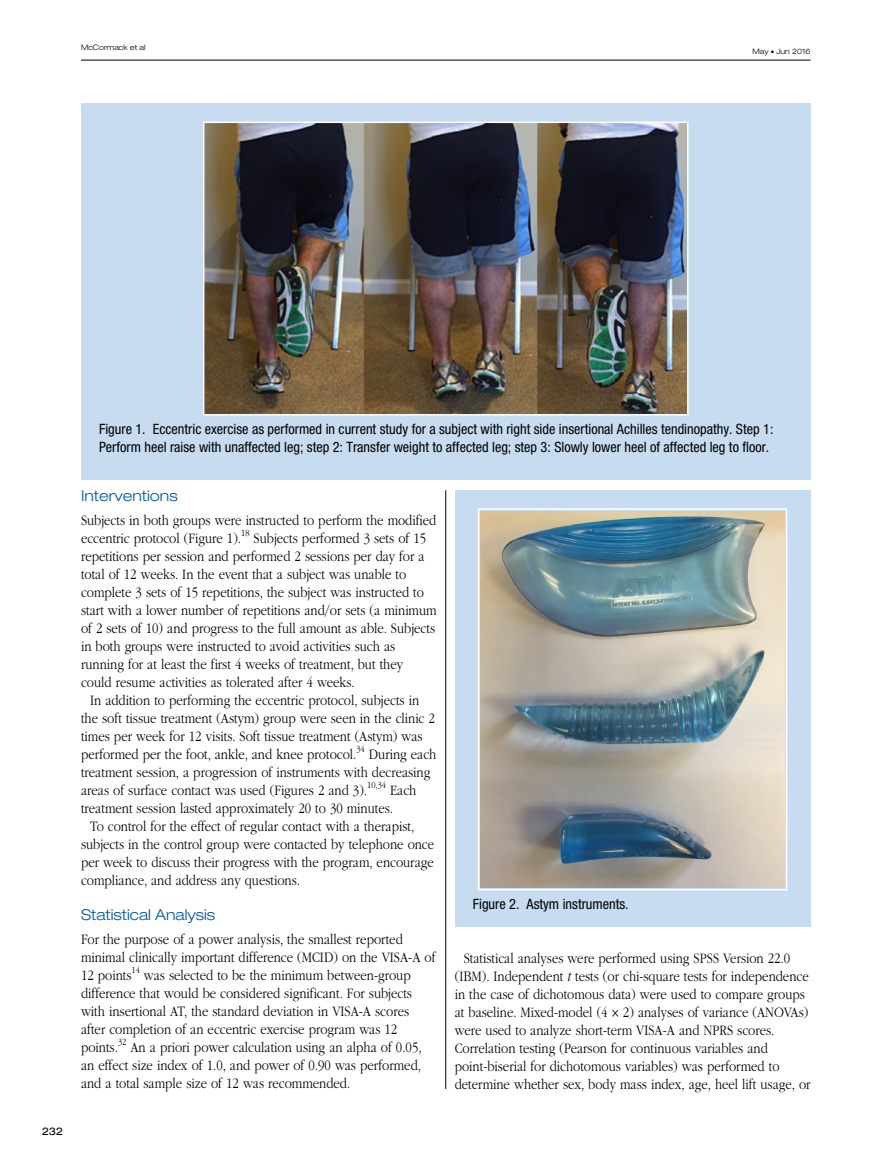
<style>
.page{position:relative;width:878px;height:1175px;background:#fff}
.page>*{position:absolute;margin:0;border:0;box-sizing:border-box;transform-origin:0 0}
.t1{font:300 15px/18px "ITC Garamond Std";color:#000;scale:.85 1}
.t2{font:300 expanded 15px "Helvetica Neue LT Std";color:#0057a8}
.t3{font:condensed 14.25px/18px "Helvetica Neue LT Std";color:#000}
.t4{font:expanded 10.5px "Helvetica Neue LT Std";color:#000}
.t5{font:300 9.75px "ITC Garamond Std";color:#000;scale:.85 1}
.t6{font:300 expanded 7.5px "Helvetica Neue LT Std";color:#000}
.s1{font-style:italic}
</style>
<div class="page">
<hr style="left:81px;top:60px;width:729px;height:1px;background:#000">
<hr style="left:445px;top:490px;width:1px;height:598px;background:#000">
<div style="left:81px;top:104px;width:729px;height:376px;background:#c7dbf1"></div>
<img style="left:206px;top:125px;width:479px;height:287px">
<div style="left:203px;top:122px;width:485px;height:293px;border:2px solid #fff"></div>
<div style="left:454px;top:490px;width:356px;height:436px;background:#c7dbf1"></div>
<img style="left:481px;top:511px;width:303px;height:376px">
<div style="left:478px;top:508px;width:309px;height:382px;border:2px solid #fff"></div>
<p class="t6" style="left:81px;top:43px;width:66px">McCormack et al</p>
<p class="t6" style="left:752px;top:47px;width:59px">May • Jun 2016</p>
<p class="t4" style="left:42px;top:1125px;width:22px">232</p>
<p class="t3" style="left:99px;top:419px;width:675px">Figure 1. Eccentric exercise as performed in current study for a subject with right side insertional Achilles tendinopathy. Step 1:<br>Perform heel raise with unaffected leg; step 2: Transfer weight to affected leg; step 3: Slowly lower heel of affected leg to floor.</p>
<p class="t2" style="left:81px;top:486px;width:98px">Interventions</p>
<p class="t1" style="left:81px;top:511px;width:419px">Subjects in both groups were instructed to perform the modified eccentric protocol (Figure 1).</p>
<p class="t5" style="left:241px;top:528px;width:11px">18</p>
<p class="t1" style="left:81px;top:529px;width:420px;text-indent:173px">Subjects performed 3 sets of 15 repetitions per session and performed 2 sessions per day for a total of 12 weeks. In the event that a subject was unable to complete 3 sets of 15 repetitions, the subject was instructed to start with a lower number of repetitions and/or sets (a minimum of 2 sets of 10) and progress to the full amount as able. Subjects in both groups were instructed to avoid activities such as running for at least the first 4 weeks of treatment, but they could resume activities as tolerated after 4 weeks.</p>
<p class="t1" style="left:81px;top:691px;width:418px;text-indent:9px">In addition to performing the eccentric protocol, subjects in the soft tissue treatment (Astym) group were seen in the clinic 2 times per week for 12 visits. Soft tissue treatment (Astym) was performed per the foot, ankle, and knee protocol.</p>
<p class="t5" style="left:356px;top:744px;width:11px">34</p>
<p class="t1" style="left:81px;top:745px;width:419px;text-indent:288px">During each treatment session, a progression of instruments with decreasing areas of surface contact was used (Figures 2 and 3).</p>
<p class="t5" style="left:367px;top:780px;width:24px">10,34</p>
<p class="t1" style="left:81px;top:781px;width:396px;text-indent:309px">Each treatment session lasted approximately 20 to 30 minutes.</p>
<p class="t1" style="left:81px;top:817px;width:417px;text-indent:9px">To control for the effect of regular contact with a therapist, subjects in the control group were contacted by telephone once per week to discuss their progress with the program, encourage compliance, and address any questions.</p>
<p class="t2" style="left:81px;top:905px;width:136px">Statistical Analysis</p>
<p class="t1" style="left:81px;top:930px;width:418px">For the purpose of a power analysis, the smallest reported minimal clinically important difference (MCID) on the VISA-A of<br>12 points</p>
<p class="t5" style="left:131px;top:964px;width:11px">14</p>
<p class="t1" style="left:81px;top:966px;width:391px;text-indent:63px">was selected to be the minimum between-group difference that would be considered significant. For subjects with insertional AT, the standard deviation in VISA-A scores after completion of an eccentric exercise program was 12 points.</p>
<p class="t5" style="left:118px;top:1036px;width:11px">32</p>
<p class="t1" style="left:81px;top:1038px;width:402px;text-align:justify;text-indent:49px">An a priori power calculation using an alpha of 0.05, an effect size index of 1.0, and power of 0.90 was performed, and a total sample size of 12 was recommended.</p>
<p class="t3" style="left:472px;top:894px;width:157px">Figure 2. Astym instruments.</p>
<p class="t1" style="left:454px;top:949px;width:420px;text-indent:9px">Statistical analyses were performed using SPSS Version 22.0 (IBM). Independent <span class="s1">t</span> tests (or chi-square tests for independence in the case of dichotomous data) were used to compare groups at baseline. Mixed-model (4 × 2) analyses of variance (ANOVAs) were used to analyze short-term VISA-A and NPRS scores.<br>Correlation testing (Pearson for continuous variables and point-biserial for dichotomous variables) was performed to determine whether sex, body mass index, age, heel lift usage, or</p>
</div>
